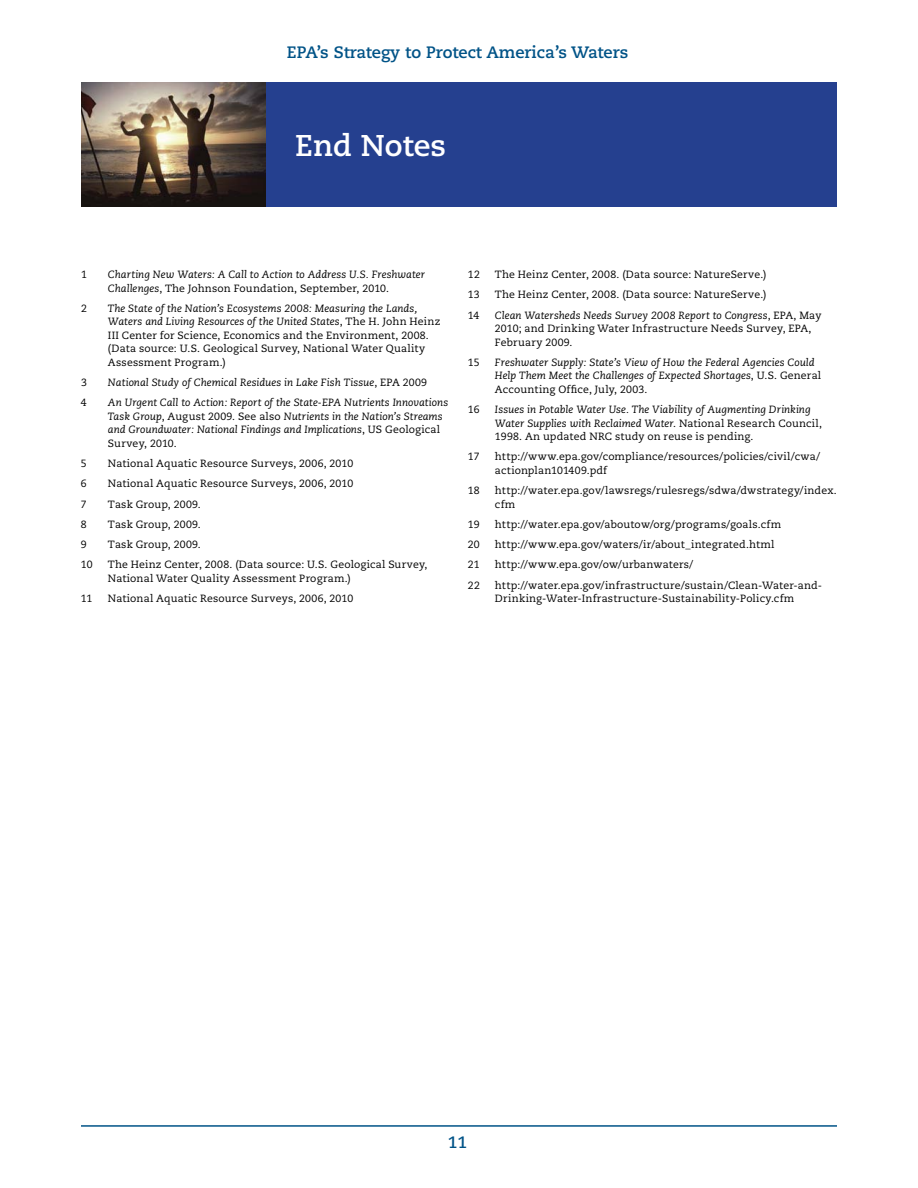
<style>
.page{position:relative;width:918px;height:1188px;background:#fff}
.page>*{position:absolute;margin:0;border:0;box-sizing:border-box;transform-origin:0 0}
.t1{font:700 30px "Caecilia LT Std";color:#fff}
.t2{font:700 16.5px "Caecilia LT Std";color:#005387}
.t3{font:10.5px/13.5px "Caecilia LT Std";letter-spacing:.02em;color:#000}
.t4{font:italic 10.5px/13.5px "Caecilia LT Std";letter-spacing:.005em;color:#000}
.s1{font-style:normal}
.s2{font-style:italic}
</style>
<div class="page">
<hr style="left:81px;top:1125px;width:756px;height:2px;background:#005387">
<div style="left:95px;top:83px;width:742px;height:124px;background:#25408f"></div>
<img style="left:81px;top:83px;width:184px;height:124px">
<h2 class="t2" style="left:287px;top:42px;width:343px">EPA’s Strategy to Protect America’s Waters</h2>
<h1 class="t1" style="left:295px;top:128px;width:152px">End Notes</h1>
<p class="t3" style="left:81px;top:268px;width:7px">1</p>
<p class="t4" style="left:108px;top:268px;width:319px">Charting New Waters: A Call to Action to Address U.S. Freshwater<br>Challenges<span class="s1">, The Johnson Foundation, September, 2010.</span></p>
<p class="t3" style="left:81px;top:302px;width:7px">2</p>
<p class="t3" style="left:108px;top:302px;width:334px"><span class="s2">The State of the Nation’s Ecosystems 2008: Measuring the Lands, Waters and Living Resources of the United States</span>, The H. John Heinz III Center for Science, Economics and the Environment, 2008. (Data source: U.S. Geological Survey, National Water Quality Assessment Program.)</p>
<p class="t3" style="left:81px;top:376px;width:7px">3</p>
<p class="t4" style="left:108px;top:376px;width:321px">National Study of Chemical Residues in Lake Fish Tissue<span class="s1">, EPA 2009</span></p>
<p class="t3" style="left:81px;top:396px;width:7px">4</p>
<p class="t4" style="left:108px;top:396px;width:342px">An Urgent Call to Action: Report of the State-EPA Nutrients Innovations Task Group<span class="s1">, August 2009. See also</span> Nutrients in the Nation’s Streams and Groundwater: National Findings and Implications<span class="s1">, US Geological Survey, 2010.</span></p>
<p class="t3" style="left:81px;top:457px;width:7px">5</p>
<p class="t3" style="left:108px;top:457px;width:247px">National Aquatic Resource Surveys, 2006, 2010</p>
<p class="t3" style="left:81px;top:477px;width:7px">6</p>
<p class="t3" style="left:108px;top:477px;width:247px">National Aquatic Resource Surveys, 2006, 2010</p>
<p class="t3" style="left:81px;top:497px;width:7px">7</p>
<p class="t3" style="left:108px;top:497px;width:94px">Task Group, 2009.</p>
<p class="t3" style="left:81px;top:518px;width:7px">8</p>
<p class="t3" style="left:108px;top:518px;width:94px">Task Group, 2009.</p>
<p class="t3" style="left:81px;top:538px;width:7px">9</p>
<p class="t3" style="left:108px;top:538px;width:94px">Task Group, 2009.</p>
<p class="t3" style="left:81px;top:558px;width:13px">10</p>
<p class="t3" style="left:108px;top:558px;width:321px">The Heinz Center, 2008. (Data source: U.S. Geological Survey,<br>National Water Quality Assessment Program.)</p>
<p class="t3" style="left:81px;top:592px;width:13px">11</p>
<p class="t3" style="left:108px;top:592px;width:247px">National Aquatic Resource Surveys, 2006, 2010</p>
<p class="t3" style="left:468px;top:268px;width:13px">12</p>
<p class="t3" style="left:495px;top:268px;width:273px">The Heinz Center, 2008. (Data source: NatureServe.)</p>
<p class="t3" style="left:468px;top:288px;width:13px">13</p>
<p class="t3" style="left:495px;top:288px;width:273px">The Heinz Center, 2008. (Data source: NatureServe.)</p>
<p class="t3" style="left:468px;top:308px;width:13px">14</p>
<p class="t3" style="left:495px;top:308px;width:328px"><span class="s2">Clean Watersheds Needs Survey 2008 Report to Congress</span>, EPA, May<br>2010; and Drinking Water Infrastructure Needs Survey, EPA,<br>February 2009.</p>
<p class="t3" style="left:468px;top:356px;width:13px">15</p>
<p class="t4" style="left:495px;top:356px;width:328px">Freshwater Supply: State’s View of How the Federal Agencies Could<br>Help Them Meet the Challenges of Expected Shortages<span class="s1">, U.S. General<br>Accounting Office, July, 2003.</span></p>
<p class="t3" style="left:468px;top:403px;width:13px">16</p>
<p class="t4" style="left:495px;top:403px;width:328px">Issues in Potable Water Use. The Viability of Augmenting Drinking<br>Water Supplies with Reclaimed Water<span class="s1">. National Research Council,<br>1998. An updated NRC study on reuse is pending.</span></p>
<p class="t3" style="left:468px;top:450px;width:13px">17</p>
<p class="t3" style="left:495px;top:450px;width:327px">http://www.epa.gov/compliance/resources/policies/civil/cwa/ actionplan101409.pdf</p>
<p class="t3" style="left:468px;top:484px;width:13px">18</p>
<p class="t3" style="left:495px;top:484px;width:343px">http://water.epa.gov/lawsregs/rulesregs/sdwa/dwstrategy/index. cfm</p>
<p class="t3" style="left:468px;top:518px;width:13px">19</p>
<p class="t3" style="left:495px;top:518px;width:288px">http://water.epa.gov/aboutow/org/programs/goals.cfm</p>
<p class="t3" style="left:468px;top:538px;width:13px">20</p>
<p class="t3" style="left:495px;top:538px;width:281px">http://www.epa.gov/waters/ir/about_integrated.html</p>
<p class="t3" style="left:468px;top:558px;width:13px">21</p>
<p class="t3" style="left:495px;top:558px;width:200px">http://www.epa.gov/ow/urbanwaters/</p>
<p class="t3" style="left:468px;top:579px;width:13px">22</p>
<p class="t3" style="left:495px;top:579px;width:328px">http://water.epa.gov/infrastructure/sustain/Clean-Water-and-<br>Drinking-Water-Infrastructure-Sustainability-Policy.cfm</p>
<h2 class="t2" style="left:448px;top:1132px;width:21px">11</h2>
</div>
